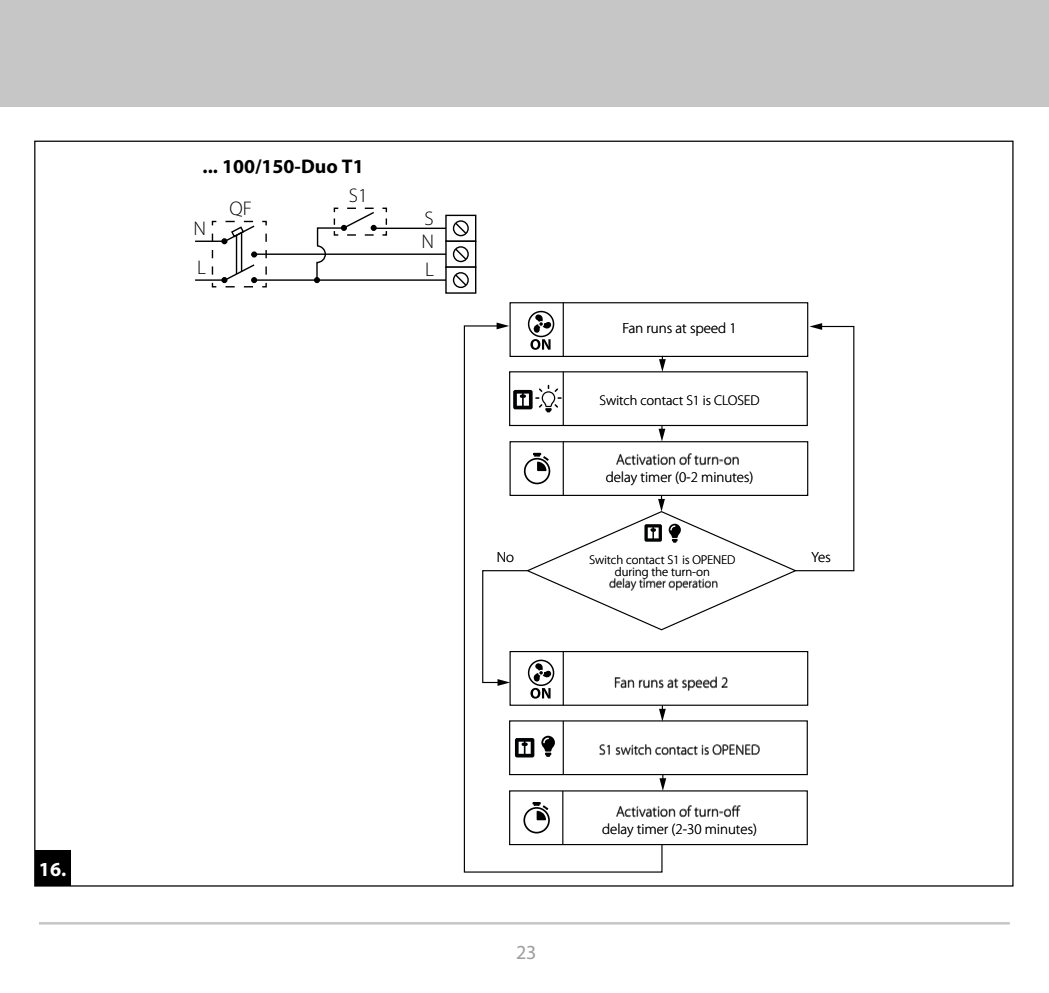
<style>
.page{position:relative;width:1049px;height:993px;background:#fff}
.page>*{position:absolute;margin:0;border:0;box-sizing:border-box;transform-origin:0 0}
.t1{font:700 20px "Myriad Pro";color:#fff}
.t2{font:20px "Myriad Pro";color:#9d9d9c}
.t3{font:700 19.75px "Myriad Pro";color:#000}
.t4{font:300 19.75px/23.5px "Myriad Pro";color:#000}
.t5{font:300 14.75px/17.8px "Myriad Pro";color:#000;text-align:center}
.t6{font:300 14px "Myriad Pro";color:#000}
.t7{font:300 12.75px/11.8px "Myriad Pro";color:#000;text-align:center}
</style>
<div class="page">
<div style="left:0;top:0;width:1049px;height:106px;background:#c6c6c6"></div>
<hr style="left:39px;top:921px;width:971px;height:3px;background:#c6c6c6">
<div style="left:35px;top:850px;width:35px;height:35px;background:#000"></div>
<div style="left:445px;top:214px;width:31px;height:28px;border:1px solid #000"></div>
<div style="left:453px;top:220px;width:16px;height:16px;border:1px solid #000;border-radius:50%"></div>
<svg style="left:454px;top:221px;width:14px;height:14px"></svg>
<div style="left:445px;top:240px;width:31px;height:28px;border:1px solid #000"></div>
<div style="left:453px;top:246px;width:16px;height:16px;border:1px solid #000;border-radius:50%"></div>
<svg style="left:454px;top:247px;width:14px;height:14px"></svg>
<div style="left:445px;top:266px;width:31px;height:27px;border:1px solid #000"></div>
<div style="left:453px;top:272px;width:16px;height:16px;border:1px solid #000;border-radius:50%"></div>
<svg style="left:454px;top:273px;width:14px;height:14px"></svg>
<hr style="left:195px;top:279px;width:29px;height:2px;background:#000">
<hr style="left:254px;top:279px;width:192px;height:2px;background:#000">
<hr style="left:195px;top:240px;width:29px;height:2px;background:#000">
<hr style="left:254px;top:253px;width:192px;height:2px;background:#000">
<hr style="left:374px;top:227px;width:72px;height:2px;background:#000">
<svg style="left:314px;top:207px;width:74px;height:76px"></svg>
<svg style="left:463px;top:325px;width:200px;height:547px"></svg>
<svg style="left:515px;top:737px;width:19px;height:20px"></svg>
<svg style="left:541px;top:735px;width:14px;height:21px"></svg>
<hr style="left:563px;top:651px;width:1px;height:54px;background:#000">
<hr style="left:563px;top:720px;width:1px;height:54px;background:#000">
<svg style="left:659px;top:705px;width:7px;height:16px"></svg>
<div style="left:509px;top:302px;width:299px;height:55px;border:1px solid #000"></div>
<hr style="left:563px;top:302px;width:1px;height:54px;background:#000">
<svg style="left:659px;top:774px;width:7px;height:16px"></svg>
<hr style="left:562px;top:790px;width:1px;height:54px;background:#000">
<svg style="left:523px;top:801px;width:27px;height:32px"></svg>
<svg style="left:211px;top:220px;width:56px;height:68px"></svg>
<svg style="left:481px;top:311px;width:374px;height:387px"></svg>
<h1 class="t1" style="left:39px;top:855px;width:29px">16.</h1>
<h2 class="t3" style="left:203px;top:153px;width:163px">... 100/150-Duo Т1</h2>
<h2 class="t4" style="left:193px;top:209px;width:14px;line-height:38.8px">N<br>L</h2>
<h2 class="t4" style="left:229px;top:197px;width:24px">QF</h2>
<h2 class="t4" style="left:349px;top:184px;width:20px">S1</h2>
<h2 class="t4" style="left:421px;top:206px;width:14px">S<br>N</h2>
<h2 class="t4" style="left:425px;top:258px;width:10px">L</h2>
<p class="t5" style="left:622px;top:320px;width:116px">Fan runs at speed 1</p>
<p class="t6" style="left:599px;top:392px;width:162px">Switch contact S1 is CLOSED</p>
<p class="t5" style="left:606px;top:451px;width:149px">Activation of turn-on delay timer (0-2 minutes)</p>
<p class="t5" style="left:497px;top:548px;width:19px">No</p>
<p class="t5" style="left:811px;top:548px;width:21px">Yes</p>
<p class="t7" style="left:589px;top:554px;width:148px">Switch contact S1 is OPENED during the turn-on<br>delay timer operation</p>
<p class="t5" style="left:614px;top:674px;width:116px">Fan runs at speed 2</p>
<p class="t6" style="left:599px;top:742px;width:163px">S1 switch contact is OPENED</p>
<h1 class="t2" style="left:516px;top:939px;width:22px">23</h1>
<p class="t5" style="left:732px;top:802px;width:5px">f</p>
<p class="t5" style="left:602px;top:802px;width:156px">Activation of turn-off delay timer (2-30 minutes)</p>
</div>
